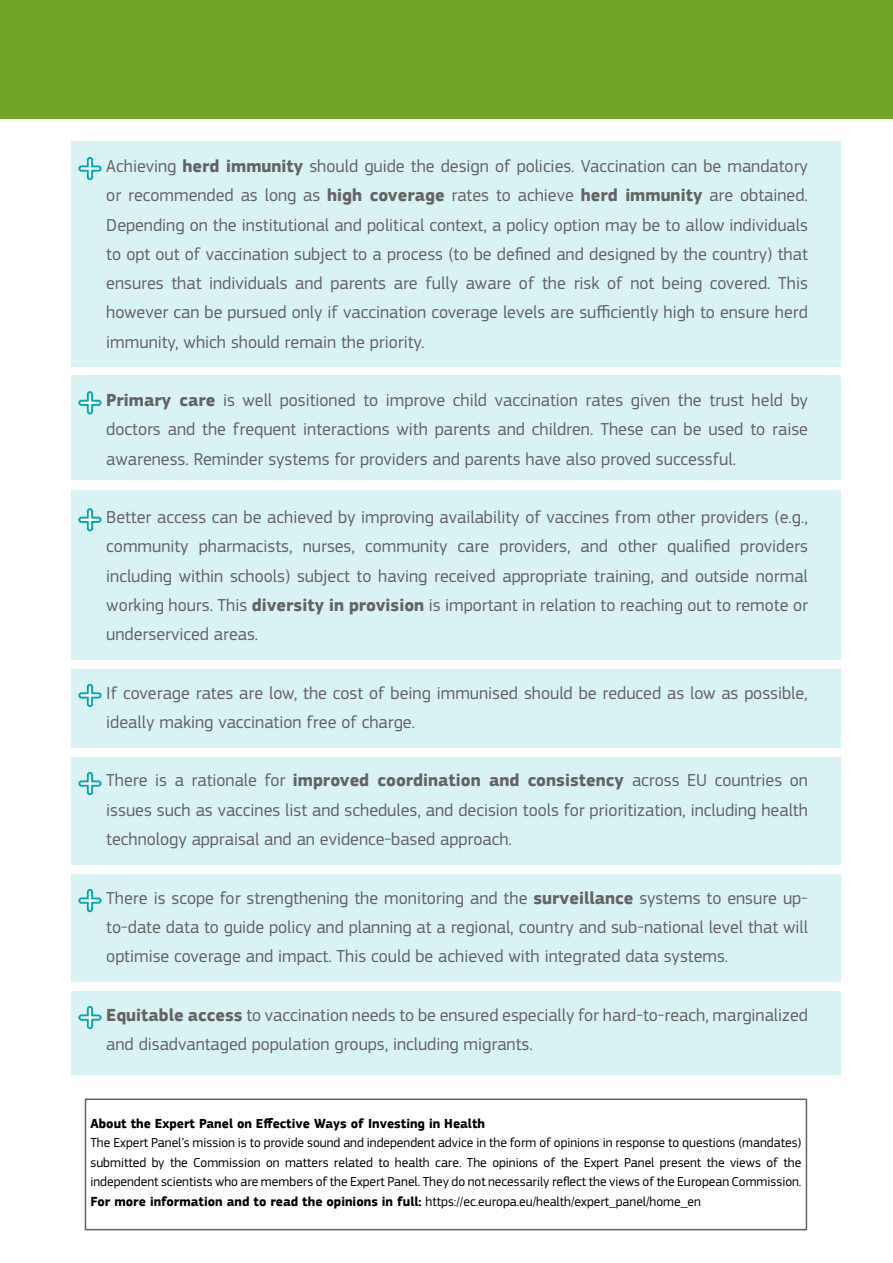
<style>
.page{position:relative;width:893px;height:1263px;background:#fff}
.page>*{position:absolute;margin:0;border:0;box-sizing:border-box;transform-origin:0 0}
.t1{font:18px/29.2px "EC Square Sans Pro";color:#646363;text-align:justify}
.t2{font:13.5px/19.5px "EC Square Sans Pro";color:#000;text-align:justify}
.t3{font:700 13.5px "EC Square Sans Pro";color:#000}
.s1{font-weight:700}
</style>
<div class="page">
<div style="left:0;top:0;width:893px;height:119px;background:#70a528"></div>
<div style="left:71px;top:141px;width:770px;height:226px;background:#d9f2f3"></div>
<div style="left:71px;top:375px;width:770px;height:104px;background:#d9f2f3"></div>
<div style="left:71px;top:491px;width:770px;height:169px;background:#d9f2f3"></div>
<div style="left:71px;top:669px;width:770px;height:78px;background:#d9f2f3"></div>
<div style="left:71px;top:757px;width:770px;height:107px;background:#d9f2f3"></div>
<div style="left:71px;top:874px;width:770px;height:107px;background:#d9f2f3"></div>
<div style="left:71px;top:991px;width:770px;height:84px;background:#d9f2f3"></div>
<div style="left:85px;top:1098px;width:722px;height:132px;border:2px solid #646363"></div>
<svg style="left:78px;top:1006px;width:24px;height:24px"></svg>
<svg style="left:78px;top:889px;width:24px;height:24px"></svg>
<svg style="left:78px;top:772px;width:24px;height:24px"></svg>
<svg style="left:78px;top:683px;width:24px;height:24px"></svg>
<svg style="left:78px;top:391px;width:24px;height:24px"></svg>
<svg style="left:78px;top:157px;width:24px;height:24px"></svg>
<svg style="left:78px;top:508px;width:24px;height:24px"></svg>
<p class="t1" style="left:106px;top:152px;width:703px;text-indent:-21px">• Achieving <span class="s1">herd immunity</span> should guide the design of policies. Vaccination can be mandatory or recommended as long as <span class="s1">high coverage</span> rates to achieve <span class="s1">herd immunity</span> are obtained.<br>Depending on the institutional and political context, a policy option may be to allow individuals to opt out of vaccination subject to a process (to be defined and designed by the country) that ensures that individuals and parents are fully aware of the risk of not being covered. This however can be pursued only if vaccination coverage levels are sufficiently high to ensure herd immunity, which should remain the priority.</p>
<p class="t1" style="left:106px;top:386px;width:703px;text-indent:-21px">• <span class="s1">Primary care</span> is well positioned to improve child vaccination rates given the trust held by doctors and the frequent interactions with parents and children. These can be used to raise awareness. Reminder systems for providers and parents have also proved successful.</p>
<p class="t1" style="left:106px;top:503px;width:703px;text-indent:-21px">• Better access can be achieved by improving availability of vaccines from other providers (e.g., community pharmacists, nurses, community care providers, and other qualified providers including within schools) subject to having received appropriate training, and outside normal working hours. This <span class="s1">diversity in provision</span> is important in relation to reaching out to remote or underserviced areas.</p>
<p class="t1" style="left:106px;top:678px;width:703px;text-indent:-21px">• If coverage rates are low, the cost of being immunised should be reduced as low as possible, ideally making vaccination free of charge.</p>
<p class="t1" style="left:106px;top:766px;width:703px;text-indent:-21px">• There is a rationale for <span class="s1">improved coordination and consistency</span> across EU countries on issues such as vaccines list and schedules, and decision tools for prioritization, including health technology appraisal and an evidence-based approach.</p>
<p class="t1" style="left:106px;top:883px;width:703px;text-indent:-21px">• There is scope for strengthening the monitoring and the <span class="s1">surveillance</span> systems to ensure up&shy;to-date data to guide policy and planning at a regional, country and sub-national level that will optimise coverage and impact. This could be achieved with integrated data systems.</p>
<p class="t1" style="left:106px;top:1000px;width:703px;text-indent:-21px">• <span class="s1">Equitable access</span> to vaccination needs to be ensured especially for hard-to-reach, marginalized and disadvantaged population groups, including migrants.</p>
<p class="t3" style="left:90px;top:1115px;width:396px">About the Expert Panel on Effective Ways of Investing in Health</p>
<p class="t2" style="left:90px;top:1133px;width:712px">The Expert Panel’s mission is to provide sound and independent advice in the form of opinions in response to questions (mandates) submitted by the Commission on matters related to health care. The opinions of the Expert Panel present the views of the independent scientists who are members of the Expert Panel. They do not necessarily reflect the views of the European Commission.<br><span class="s1">For more information and to read the opinions in full:</span> https://ec.europa.eu/health/expert_panel/home_en</p>
</div>
